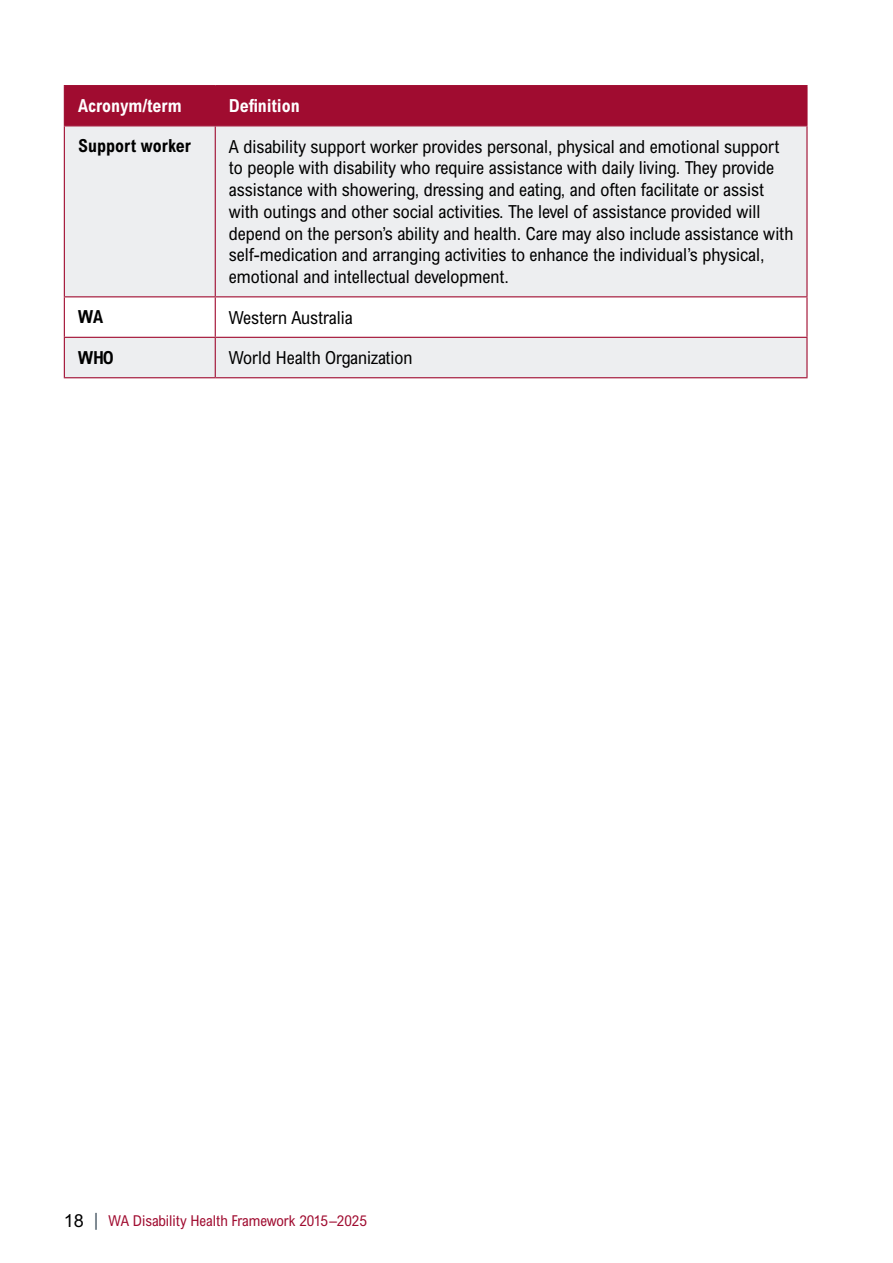
<style>
.page{position:relative;width:893px;height:1263px;background:#fff}
.page>*{position:absolute;margin:0;border:0;box-sizing:border-box;transform-origin:0 0}
.t1{font:condensed 18px/21.8px "Arial MT Std";color:#000}
.t2{font:700 condensed 18px "Arial MT Std";color:#fff}
.t3{font:700 condensed 18px "Arial MT Std";color:#000}
.t4{font:condensed 15px "Arial MT Std";color:#a00c30}
.s1{font-stretch:normal;font-size:18px;color:#000}
.s2{font-stretch:normal;font-size:18px;color:#485865}
</style>
<div class="page">
<div style="left:65px;top:86px;width:741px;height:39px;background:#a00c30"></div>
<div style="left:65px;top:126px;width:741px;height:251px;background:#edeef0"></div>
<svg style="left:65px;top:297px;width:741px;height:40px"></svg>
<hr style="left:64px;top:85px;width:151px;height:1px;background:#a00c30">
<hr style="left:64px;top:86px;width:1px;height:39px;background:#a00c30">
<hr style="left:215px;top:85px;width:592px;height:1px;background:#a00c30">
<hr style="left:215px;top:86px;width:1px;height:39px;background:#a00c30">
<hr style="left:806px;top:86px;width:1px;height:39px;background:#a00c30">
<hr style="left:64px;top:125px;width:151px;height:1px;background:#a00c30">
<hr style="left:64px;top:126px;width:1px;height:170px;background:#a00c30">
<hr style="left:215px;top:125px;width:592px;height:1px;background:#a00c30">
<hr style="left:215px;top:126px;width:1px;height:170px;background:#a00c30">
<hr style="left:806px;top:126px;width:1px;height:170px;background:#a00c30">
<hr style="left:64px;top:296px;width:151px;height:1px;background:#a00c30">
<hr style="left:64px;top:297px;width:1px;height:40px;background:#a00c30">
<hr style="left:215px;top:296px;width:592px;height:1px;background:#a00c30">
<hr style="left:215px;top:297px;width:1px;height:40px;background:#a00c30">
<hr style="left:806px;top:297px;width:1px;height:40px;background:#a00c30">
<hr style="left:64px;top:337px;width:151px;height:1px;background:#a00c30">
<hr style="left:64px;top:338px;width:1px;height:39px;background:#a00c30">
<hr style="left:215px;top:337px;width:592px;height:1px;background:#a00c30">
<hr style="left:215px;top:338px;width:1px;height:39px;background:#a00c30">
<hr style="left:806px;top:338px;width:1px;height:39px;background:#a00c30">
<hr style="left:64px;top:377px;width:151px;height:1px;background:#a00c30">
<hr style="left:215px;top:377px;width:592px;height:1px;background:#a00c30">
<p class="t2" style="left:78px;top:95px;width:105px">Acronym/term</p>
<p class="t2" style="left:229px;top:95px;width:73px">Definition</p>
<p class="t3" style="left:78px;top:136px;width:114px">Support worker</p>
<p class="t1" style="left:229px;top:135px;width:566px">A disability support worker provides personal, physical and emotional support to people with disability who require assistance with daily living. They provide assistance with showering, dressing and eating, and often facilitate or assist with outings and other social activities. The level of assistance provided will depend on the person’s ability and health. Care may also include assistance with self-medication and arranging activities to enhance the individual’s physical, emotional and intellectual development.</p>
<p class="t3" style="left:78px;top:307px;width:27px">WA</p>
<p class="t1" style="left:229px;top:306px;width:125px">Western Australia</p>
<p class="t3" style="left:78px;top:347px;width:37px">WHO</p>
<p class="t1" style="left:229px;top:346px;width:185px">World Health Organization</p>
<p class="t4" style="left:64px;top:1212px;width:305px"><span class="s1">18</span> <span class="s2">|</span> WA Disability Health Framework 2015–2025</p>
</div>
